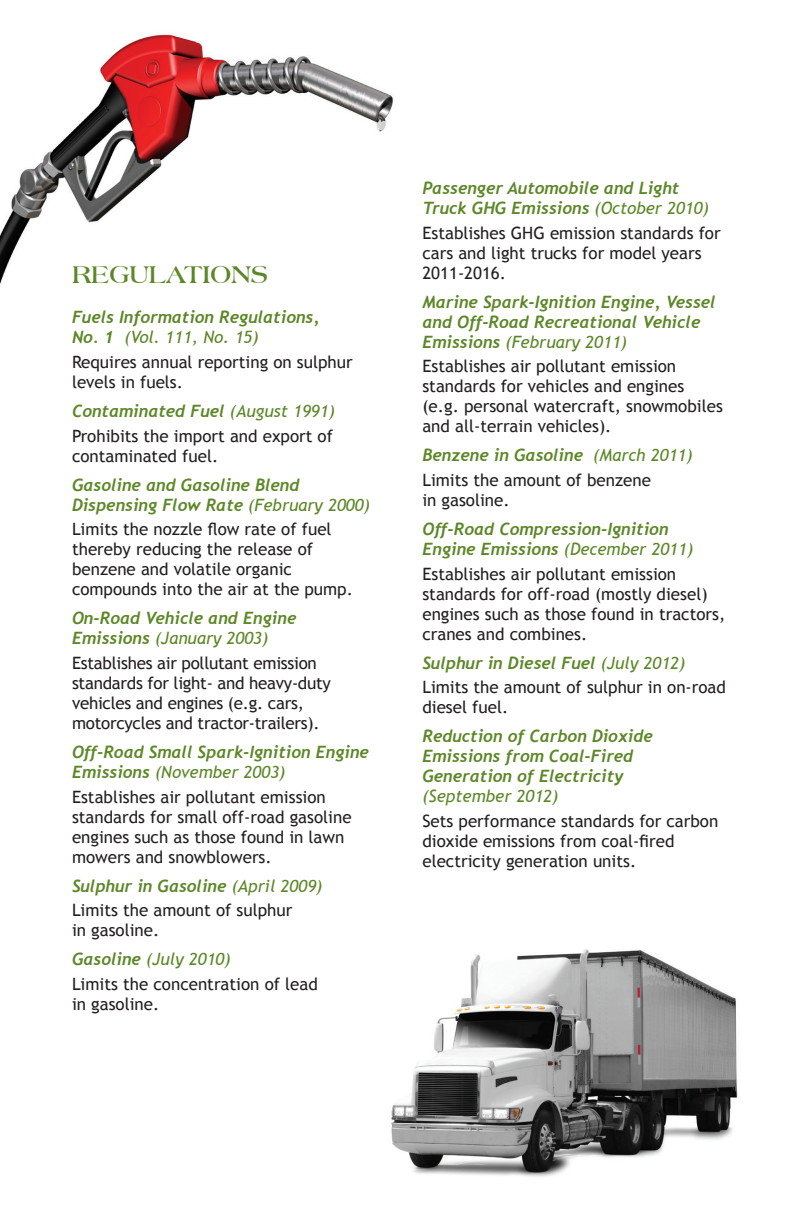
<style>
.page{position:relative;width:792px;height:1224px;background:#fff}
.page>*{position:absolute;margin:0;border:0;box-sizing:border-box;transform-origin:0 0}
.t1{font:700 26px "Americana BT";color:#5c8727}
.t2{font:17px/20px "Trebuchet MS";color:#231f20}
.t3{font:italic 700 17px/20px "Trebuchet";color:#5c8727}
.t4{font:italic 17px "Trebuchet MS";color:#5c8727}
.s1{font-family:"Trebuchet";font-weight:700;font-style:italic;color:#5c8727}
.s2{font-style:italic;color:#5c8727}
.s3{font-family:"Trebuchet MS";font-weight:400}
</style>
<div class="page">
<img style="left:0;top:34px;width:393px;height:251px">
<img style="left:391px;top:949px;width:347px;height:228px">
<h1 class="t1" style="left:72px;top:259px;width:198px">REGULATIONS</h1>
<p class="t3" style="left:72px;top:307px;width:249px">Fuels Information Regulations,</p>
<p class="t2" style="left:72px;top:325px;width:282px;line-height:24.6px"><span class="s1">No. 1</span> <span class="s2">(Vol. 111, No. 15)<br></span>Requires annual reporting on sulphur</p>
<p class="t2" style="left:72px;top:372px;width:113px">levels in fuels.</p>
<p class="t3" style="left:72px;top:401px;width:264px">Contaminated Fuel <span class="s3">(August 1991)</span></p>
<p class="t2" style="left:72px;top:426px;width:263px">Prohibits the import and export of contaminated fuel.</p>
<p class="t3" style="left:72px;top:475px;width:300px">Gasoline and Gasoline Blend<br>Dispensing Flow Rate <span class="s3">(February 2000)</span></p>
<p class="t2" style="left:72px;top:520px;width:283px">Limits the nozzle flow rate of fuel thereby reducing the release of benzene and volatile organic compounds into the air at the pump.</p>
<p class="t3" style="left:72px;top:608px;width:226px">On-Road Vehicle and Engine</p>
<p class="t2" style="left:72px;top:626px;width:246px;line-height:24.6px"><span class="s1">Emissions</span> <span class="s2">(January 2003)<br></span>Establishes air pollutant emission</p>
<p class="t2" style="left:72px;top:673px;width:261px">standards for light- and heavy-duty vehicles and engines (e.g. cars, motorcycles and tractor-trailers).</p>
<p class="t3" style="left:72px;top:742px;width:298px">Off-Road Small Spark-Ignition Engine</p>
<p class="t2" style="left:72px;top:760px;width:255px;line-height:24.6px"><span class="s1">Emissions</span> <span class="s2">(November 2003)<br></span>Establishes air pollutant emission</p>
<p class="t2" style="left:72px;top:807px;width:281px">standards for small off-road gasoline engines such as those found in lawn mowers and snowblowers.</p>
<p class="t3" style="left:72px;top:876px;width:252px">Sulphur in Gasoline <span class="s3">(April 2009)</span></p>
<p class="t2" style="left:72px;top:900px;width:222px">Limits the amount of sulphur in gasoline.</p>
<p class="t2" style="left:72px;top:947px;width:247px;line-height:24.6px"><span class="s1">Gasoline</span> <span class="s2">(July 2010)<br></span>Limits the concentration of lead</p>
<p class="t2" style="left:72px;top:994px;width:89px">in gasoline.</p>
<p class="t3" style="left:422px;top:178px;width:288px">Passenger Automobile and Light<br>Truck GHG Emissions <span class="s3">(October 2010)</span></p>
<p class="t2" style="left:422px;top:223px;width:300px">Establishes GHG emission standards for cars and light trucks for model years<br>2011-2016.</p>
<p class="t3" style="left:422px;top:292px;width:295px">Marine Spark-Ignition Engine, Vessel and Off-Road Recreational Vehicle</p>
<p class="t2" style="left:422px;top:329px;width:255px;line-height:24.6px"><span class="s1">Emissions</span> <span class="s2">(February 2011)<br></span>Establishes air pollutant emission</p>
<p class="t2" style="left:422px;top:376px;width:302px">standards for vehicles and engines (e.g. personal watercraft, snowmobiles and all-terrain vehicles).</p>
<p class="t3" style="left:422px;top:445px;width:272px">Benzene in Gasoline <span class="s3">(March 2011)</span></p>
<p class="t2" style="left:422px;top:470px;width:230px">Limits the amount of benzene in gasoline.</p>
<p class="t3" style="left:422px;top:519px;width:272px">Off-Road Compression-Ignition<br>Engine Emissions <span class="s3">(December 2011)</span></p>
<p class="t2" style="left:422px;top:564px;width:304px">Establishes air pollutant emission standards for off-road (mostly diesel) engines such as those found in tractors, cranes and combines.</p>
<p class="t3" style="left:422px;top:653px;width:264px">Sulphur in Diesel Fuel <span class="s3">(July 2012)</span></p>
<p class="t2" style="left:422px;top:677px;width:305px">Limits the amount of sulphur in on-road diesel fuel.</p>
<p class="t3" style="left:422px;top:726px;width:232px">Reduction of Carbon Dioxide<br>Emissions from Coal-Fired<br>Generation of Electricity</p>
<p class="t4" style="left:422px;top:786px;width:138px">(September 2012)</p>
<p class="t2" style="left:422px;top:811px;width:297px">Sets performance standards for carbon dioxide emissions from coal-fired electricity generation units.</p>
</div>
